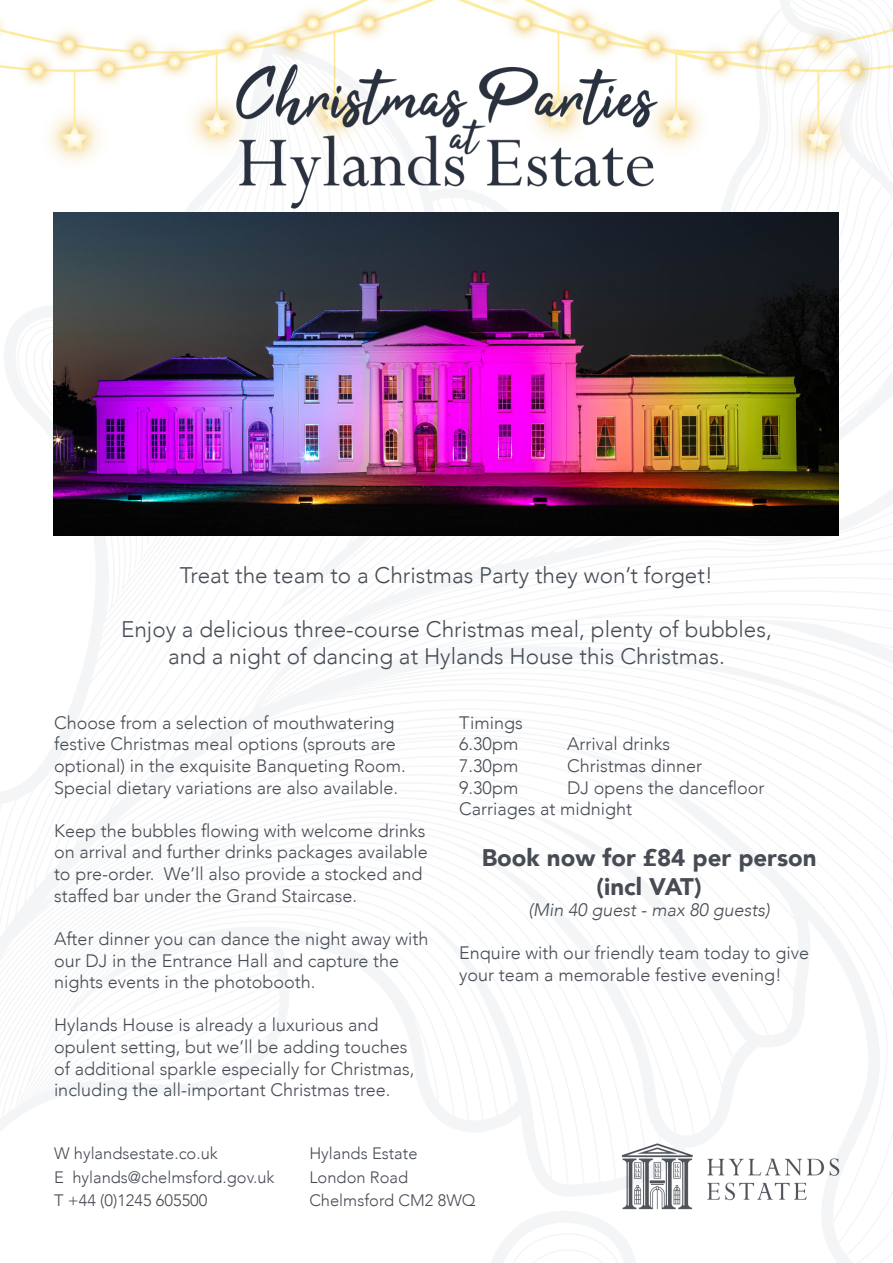
<style>
.page{position:relative;width:893px;height:1263px;background:#fff}
.page>*{position:absolute;margin:0;border:0;box-sizing:border-box;transform-origin:0 0}
.t1{font:900 24px/28.8px "Avenir";color:#464b54;text-align:center}
.t2{font:300 22.5px "Avenir";color:#464b54}
.t3{font:300 18px/21.6px "Avenir";color:#464b54}
.t4{font:italic 300 18px "Avenir";color:#464b54}
.t5{font:300 16.5px "Avenir";color:#464b54}
</style>
<div class="page">
<img style="left:0;top:0;width:893px;height:1263px">
<img style="left:54px;top:212px;width:785px;height:324px">
<img style="left:213px;top:54px;width:466px;height:173px">
<p class="t2" style="left:180px;top:562px;width:535px">Treat the team to a Christmas Party they won’t forget!</p>
<p class="t2" style="left:121px;top:616px;width:652px">Enjoy a delicious three-course Christmas meal, plenty of bubbles,</p>
<p class="t2" style="left:168px;top:643px;width:558px">and a night of dancing at Hylands House this Christmas.</p>
<p class="t3" style="left:54px;top:712px;width:342px">Choose from a selection of mouthwatering</p>
<p class="t3" style="left:54px;top:733px;width:353px">festive Christmas meal options (sprouts are optional) in the exquisite Banqueting Room.<br>Special dietary variations are also available.</p>
<p class="t3" style="left:54px;top:820px;width:375px">Keep the bubbles flowing with welcome drinks on arrival and further drinks packages available to pre-order. We’ll also provide a stocked and staffed bar under the Grand Staircase.</p>
<p class="t3" style="left:54px;top:928px;width:376px">After dinner you can dance the night away with our DJ in the Entrance Hall and capture the nights events in the photobooth.</p>
<p class="t3" style="left:54px;top:1014px;width:362px">Hylands House is already a luxurious and opulent setting, but we’ll be adding touches of additional sparkle especially for Christmas, including the all-important Christmas tree.</p>
<p class="t3" style="left:459px;top:712px;width:65px">Timings</p>
<p class="t3" style="left:459px;top:733px;width:61px">6.30pm</p>
<p class="t3" style="left:567px;top:733px;width:104px">Arrival drinks</p>
<p class="t3" style="left:459px;top:755px;width:61px">7.30pm</p>
<p class="t3" style="left:567px;top:755px;width:137px">Christmas dinner</p>
<p class="t3" style="left:459px;top:777px;width:61px">9.30pm</p>
<p class="t3" style="left:567px;top:777px;width:199px">DJ opens the dancefloor</p>
<p class="t3" style="left:459px;top:798px;width:175px">Carriages at midnight</p>
<p class="t1" style="left:482px;top:842px;width:336px">Book now for £84 per person (incl VAT)</p>
<p class="t4" style="left:528px;top:899px;width:243px">(Min 40 guest - max 80 guests)</p>
<p class="t3" style="left:459px;top:942px;width:351px">Enquire with our friendly team today to give your team a memorable festive evening!</p>
<p class="t5" style="left:54px;top:1144px;width:165px">W hylandsestate.co.uk</p>
<p class="t5" style="left:54px;top:1167px;width:222px">E hylands@chelmsford.gov.uk</p>
<p class="t5" style="left:54px;top:1191px;width:155px">T +44 (0)1245 605500</p>
<p class="t5" style="left:309px;top:1144px;width:110px">Hylands Estate</p>
<p class="t5" style="left:309px;top:1167px;width:100px">London Road</p>
<p class="t5" style="left:309px;top:1191px;width:168px">Chelmsford CM2 8WQ</p>
</div>
